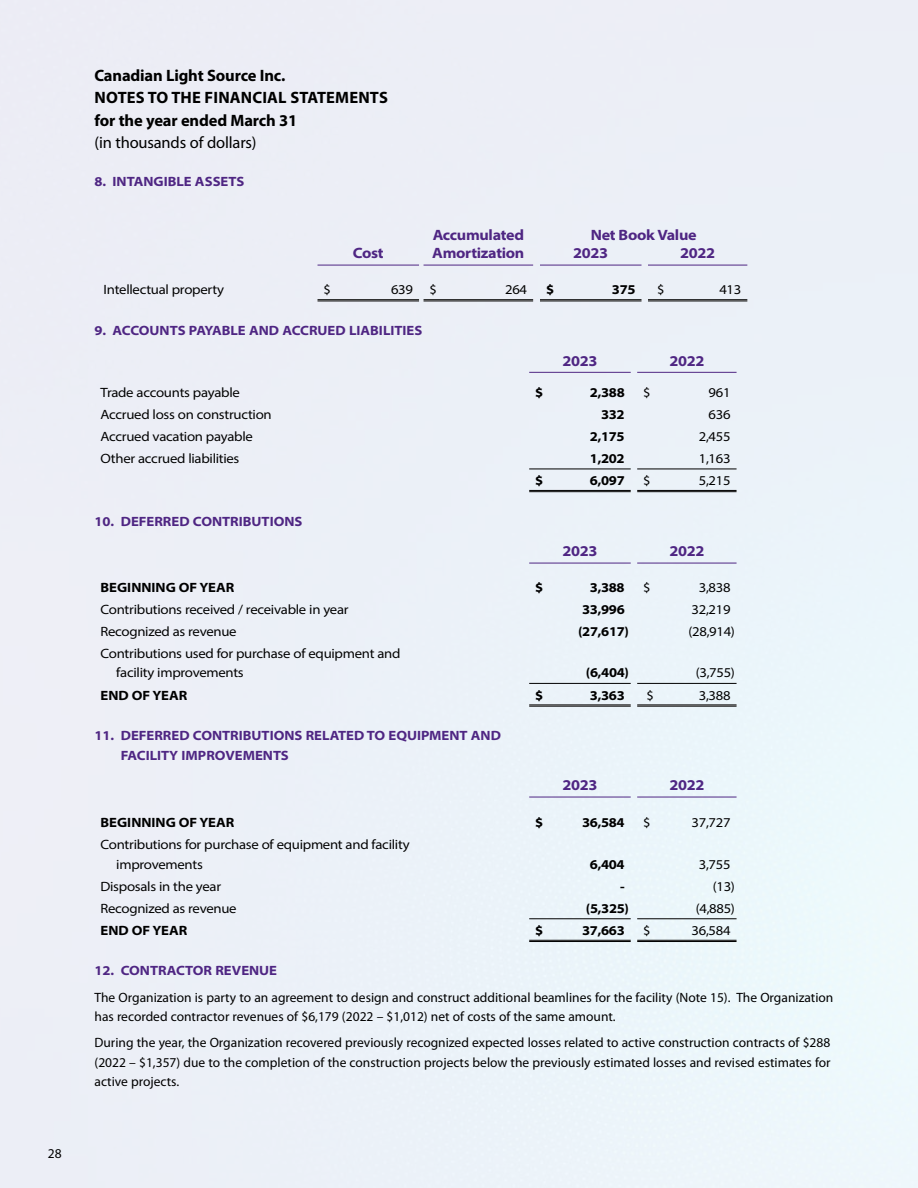
<style>
.page{position:relative;width:918px;height:1188px;background:#fff}
.page>*{position:absolute;margin:0;border:0;box-sizing:border-box;transform-origin:0 0}
.t1{font:700 16.5px/22.5px "Myriad Pro";letter-spacing:-.01em;color:#000}
.t2{font:16.5px "Myriad Pro";letter-spacing:-.01em;color:#000}
.t3{font:700 semi-expanded 15px/18px "Myriad Pro";letter-spacing:-.02em;color:#4f2683}
.t4{font:13.5px/19.5px "Myriad Pro";color:#000}
.t5{font:semi-expanded 13.5px/19.5px "Myriad Pro";letter-spacing:-.02em;color:#000}
.t6{font:700 semi-expanded 13.5px/19.5px "Myriad Pro";color:#4f2683}
.t7{font:700 semi-expanded 13.5px "Myriad Pro";letter-spacing:-.02em;color:#000}
.t8{font:700 semi-expanded 13.5px "Myriad Pro";color:#000}
</style>
<div class="page">
<div style="left:0;top:0;width:917px;height:1188px;background:#ecf0f7"></div>
<hr style="left:318px;top:300px;width:101px;height:1px;background:#fff">
<hr style="left:424px;top:300px;width:109px;height:1px;background:#fff">
<hr style="left:540px;top:300px;width:102px;height:1px;background:#fff">
<hr style="left:648px;top:300px;width:99px;height:1px;background:#fff">
<hr style="left:318px;top:299px;width:101px;height:1px;background:#000">
<hr style="left:318px;top:301px;width:101px;height:1px;background:#000">
<hr style="left:424px;top:299px;width:109px;height:1px;background:#000">
<hr style="left:424px;top:301px;width:109px;height:1px;background:#000">
<hr style="left:540px;top:299px;width:102px;height:1px;background:#000">
<hr style="left:540px;top:301px;width:102px;height:1px;background:#000">
<hr style="left:648px;top:299px;width:99px;height:1px;background:#000">
<hr style="left:648px;top:301px;width:99px;height:1px;background:#000">
<hr style="left:318px;top:265px;width:101px;height:1px;background:#4f2683">
<hr style="left:424px;top:265px;width:109px;height:1px;background:#4f2683">
<hr style="left:540px;top:265px;width:102px;height:1px;background:#4f2683">
<hr style="left:648px;top:265px;width:99px;height:1px;background:#4f2683">
<hr style="left:529px;top:490px;width:102px;height:1px;background:#000">
<hr style="left:529px;top:491px;width:102px;height:1px;background:#000">
<hr style="left:637px;top:490px;width:100px;height:1px;background:#000">
<hr style="left:637px;top:491px;width:100px;height:1px;background:#000">
<hr style="left:529px;top:469px;width:102px;height:1px;background:#000">
<hr style="left:637px;top:469px;width:100px;height:1px;background:#000">
<hr style="left:529px;top:372px;width:102px;height:1px;background:#4f2683">
<hr style="left:637px;top:372px;width:100px;height:1px;background:#4f2683">
<hr style="left:529px;top:705px;width:102px;height:1px;background:#000">
<hr style="left:529px;top:706px;width:102px;height:1px;background:#000">
<hr style="left:637px;top:705px;width:100px;height:1px;background:#000">
<hr style="left:637px;top:706px;width:100px;height:1px;background:#000">
<hr style="left:529px;top:683px;width:102px;height:1px;background:#000">
<hr style="left:637px;top:683px;width:100px;height:1px;background:#000">
<hr style="left:529px;top:563px;width:102px;height:1px;background:#4f2683">
<hr style="left:637px;top:563px;width:100px;height:1px;background:#4f2683">
<hr style="left:529px;top:940px;width:102px;height:1px;background:#000">
<hr style="left:529px;top:941px;width:102px;height:1px;background:#000">
<hr style="left:637px;top:940px;width:100px;height:1px;background:#000">
<hr style="left:637px;top:941px;width:100px;height:1px;background:#000">
<hr style="left:529px;top:918px;width:102px;height:1px;background:#000">
<hr style="left:637px;top:918px;width:100px;height:1px;background:#000">
<hr style="left:529px;top:797px;width:102px;height:1px;background:#4f2683">
<hr style="left:637px;top:797px;width:100px;height:1px;background:#4f2683">
<p class="t4" style="left:48px;top:1143px;width:15px">28</p>
<p class="t1" style="left:94px;top:63px;width:295px">Canadian Light Source Inc.<br>NOTES TO THE FINANCIAL STATEMENTS for the year ended March 31</p>
<p class="t2" style="left:94px;top:133px;width:164px">(in thousands of dollars)</p>
<p class="t6" style="left:94px;top:171px;width:151px">8. INTANGIBLE ASSETS</p>
<p class="t3" style="left:353px;top:244px;width:32px">Cost</p>
<p class="t3" style="left:432px;top:226px;width:94px">Accumulated<br>Amortization</p>
<p class="t3" style="left:573px;top:226px;width:125px;text-indent:18px">Net Book Value<br>2023</p>
<p class="t3" style="left:680px;top:244px;width:36px">2022</p>
<p class="t5" style="left:104px;top:280px;width:122px">Intellectual property</p>
<p class="t5" style="left:324px;top:280px;width:9px">$</p>
<p class="t5" style="left:391px;top:280px;width:47px">639 $</p>
<p class="t5" style="left:505px;top:280px;width:23px">264</p>
<p class="t7" style="left:546px;top:281px;width:10px">$</p>
<p class="t7" style="left:612px;top:281px;width:25px">375</p>
<p class="t5" style="left:657px;top:280px;width:9px">$</p>
<p class="t5" style="left:719px;top:280px;width:23px">413</p>
<p class="t6" style="left:95px;top:320px;width:329px">9. ACCOUNTS PAYABLE AND ACCRUED LIABILITIES</p>
<p class="t3" style="left:562px;top:351px;width:36px">2023</p>
<p class="t3" style="left:669px;top:351px;width:36px">2022</p>
<p class="t5" style="left:100px;top:382px;width:141px">Trade accounts payable</p>
<p class="t7" style="left:535px;top:383px;width:10px">$</p>
<p class="t7" style="left:590px;top:383px;width:36px">2,388</p>
<p class="t5" style="left:643px;top:382px;width:9px">$</p>
<p class="t5" style="left:709px;top:382px;width:23px">961</p>
<p class="t5" style="left:100px;top:404px;width:173px">Accrued loss on construction</p>
<p class="t7" style="left:601px;top:405px;width:25px">332</p>
<p class="t5" style="left:709px;top:404px;width:23px">636</p>
<p class="t5" style="left:101px;top:426px;width:154px">Accrued vacation payable</p>
<p class="t7" style="left:590px;top:427px;width:36px">2,175</p>
<p class="t5" style="left:699px;top:426px;width:33px">2,455</p>
<p class="t5" style="left:101px;top:448px;width:140px">Other accrued liabilities</p>
<p class="t7" style="left:590px;top:449px;width:36px">1,202</p>
<p class="t5" style="left:699px;top:448px;width:33px">1,163</p>
<p class="t7" style="left:535px;top:472px;width:10px">$</p>
<p class="t7" style="left:590px;top:472px;width:36px">6,097</p>
<p class="t5" style="left:643px;top:471px;width:9px">$</p>
<p class="t5" style="left:699px;top:471px;width:33px">5,215</p>
<p class="t6" style="left:95px;top:511px;width:210px">10. DEFERRED CONTRIBUTIONS</p>
<p class="t3" style="left:562px;top:542px;width:36px">2023</p>
<p class="t3" style="left:669px;top:542px;width:36px">2022</p>
<p class="t8" style="left:101px;top:578px;width:135px">BEGINNING OF YEAR</p>
<p class="t7" style="left:535px;top:578px;width:10px">$</p>
<p class="t7" style="left:590px;top:578px;width:36px">3,388</p>
<p class="t5" style="left:643px;top:577px;width:9px">$</p>
<p class="t5" style="left:699px;top:577px;width:33px">3,838</p>
<p class="t5" style="left:101px;top:599px;width:250px">Contributions received / receivable in year</p>
<p class="t7" style="left:582px;top:600px;width:44px">33,996</p>
<p class="t5" style="left:692px;top:599px;width:41px">32,219</p>
<p class="t5" style="left:101px;top:621px;width:138px">Recognized as revenue</p>
<p class="t7" style="left:578px;top:622px;width:53px">(27,617)</p>
<p class="t5" style="left:689px;top:621px;width:48px">(28,914)</p>
<p class="t5" style="left:116px;top:643px;width:286px;text-indent:-16px">Contributions used for purchase of equipment and facility improvements</p>
<p class="t7" style="left:586px;top:664px;width:45px">(6,404)</p>
<p class="t5" style="left:696px;top:663px;width:41px">(3,755)</p>
<p class="t8" style="left:101px;top:686px;width:88px">END OF YEAR</p>
<p class="t7" style="left:535px;top:686px;width:10px">$</p>
<p class="t7" style="left:590px;top:686px;width:36px">3,363</p>
<p class="t5" style="left:646px;top:685px;width:9px">$</p>
<p class="t5" style="left:699px;top:685px;width:33px">3,388</p>
<p class="t6" style="left:121px;top:725px;width:382px;text-indent:-26px">11. DEFERRED CONTRIBUTIONS RELATED TO EQUIPMENT AND<br>FACILITY IMPROVEMENTS</p>
<p class="t3" style="left:562px;top:776px;width:36px">2023</p>
<p class="t3" style="left:669px;top:776px;width:36px">2022</p>
<p class="t8" style="left:101px;top:813px;width:135px">BEGINNING OF YEAR</p>
<p class="t7" style="left:535px;top:813px;width:10px">$</p>
<p class="t7" style="left:582px;top:813px;width:44px">36,584</p>
<p class="t5" style="left:643px;top:812px;width:9px">$</p>
<p class="t5" style="left:692px;top:812px;width:41px">37,727</p>
<p class="t5" style="left:116px;top:834px;width:295px;text-indent:-16px">Contributions for purchase of equipment and facility improvements</p>
<p class="t7" style="left:590px;top:855px;width:36px">6,404</p>
<p class="t5" style="left:699px;top:854px;width:33px">3,755</p>
<p class="t5" style="left:100px;top:876px;width:122px">Disposals in the year</p>
<p class="t7" style="left:620px;top:877px;width:6px">-</p>
<p class="t5" style="left:713px;top:876px;width:24px">(13)</p>
<p class="t5" style="left:101px;top:898px;width:138px">Recognized as revenue</p>
<p class="t7" style="left:586px;top:899px;width:45px">(5,325)</p>
<p class="t5" style="left:696px;top:898px;width:41px">(4,885)</p>
<p class="t8" style="left:101px;top:921px;width:88px">END OF YEAR</p>
<p class="t7" style="left:535px;top:921px;width:10px">$</p>
<p class="t7" style="left:582px;top:921px;width:44px">37,663</p>
<p class="t5" style="left:643px;top:920px;width:9px">$</p>
<p class="t5" style="left:692px;top:920px;width:41px">36,584</p>
<p class="t6" style="left:95px;top:961px;width:184px">12. CONTRACTOR REVENUE</p>
<p class="t4" style="left:95px;top:987px;width:740px">The Organization is party to an agreement to design and construct additional beamlines for the facility (Note 15). The Organization has recorded contractor revenues of $6,179 (2022 – $1,012) net of costs of the same amount.</p>
<p class="t4" style="left:95px;top:1033px;width:738px;text-align:justify">During the year, the Organization recovered previously recognized expected losses related to active construction contracts of $288 (2022 – $1,357) due to the completion of the construction projects below the previously estimated losses and revised estimates for active projects.</p>
</div>
